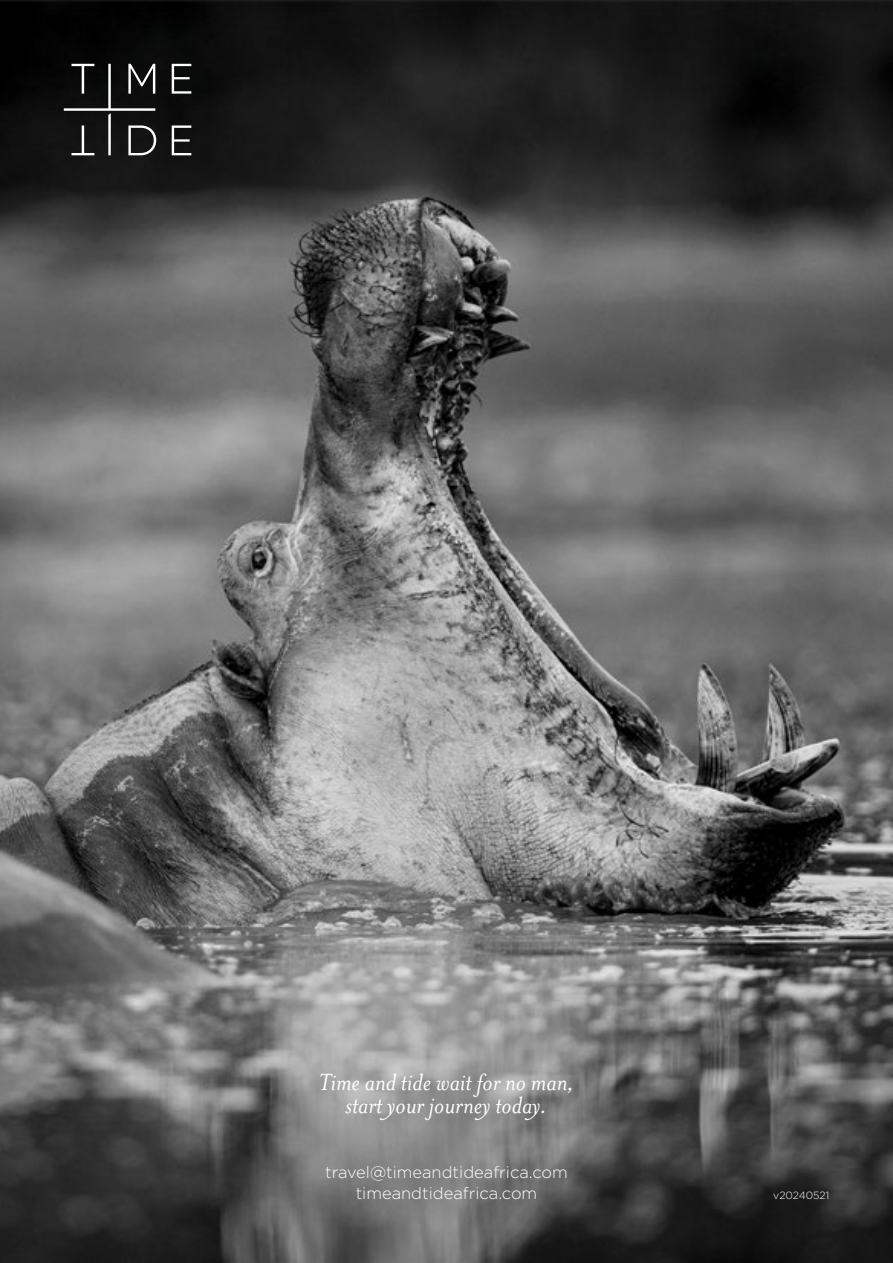
<style>
.page{position:relative;width:893px;height:1263px;background:#fff}
.page>*{position:absolute;margin:0;border:0;box-sizing:border-box;transform-origin:0 0}
.t1{font:italic 27px/22.5px "Mrs Eaves OT";color:#fff;text-align:center}
.t2{font:300 16.5px/21px "Gotham";color:#fff;text-align:center}
.t3{font:300 10.5px "Gotham";color:#fff}
</style>
<div class="page">
<img style="left:0;top:0;width:893px;height:1263px">
<svg style="left:64px;top:64px;width:127px;height:91px;background:#2c2c2c"></svg>
<h1 class="t1" style="left:319px;top:1071px;width:257px">Time and tide wait for no man, start your journey today.</h1>
<p class="t2" style="left:325px;top:1161px;width:244px">travel@timeandtideafrica.com timeandtideafrica.com</p>
<p class="t3" style="left:773px;top:1189px;width:57px">v20240521</p>
</div>
